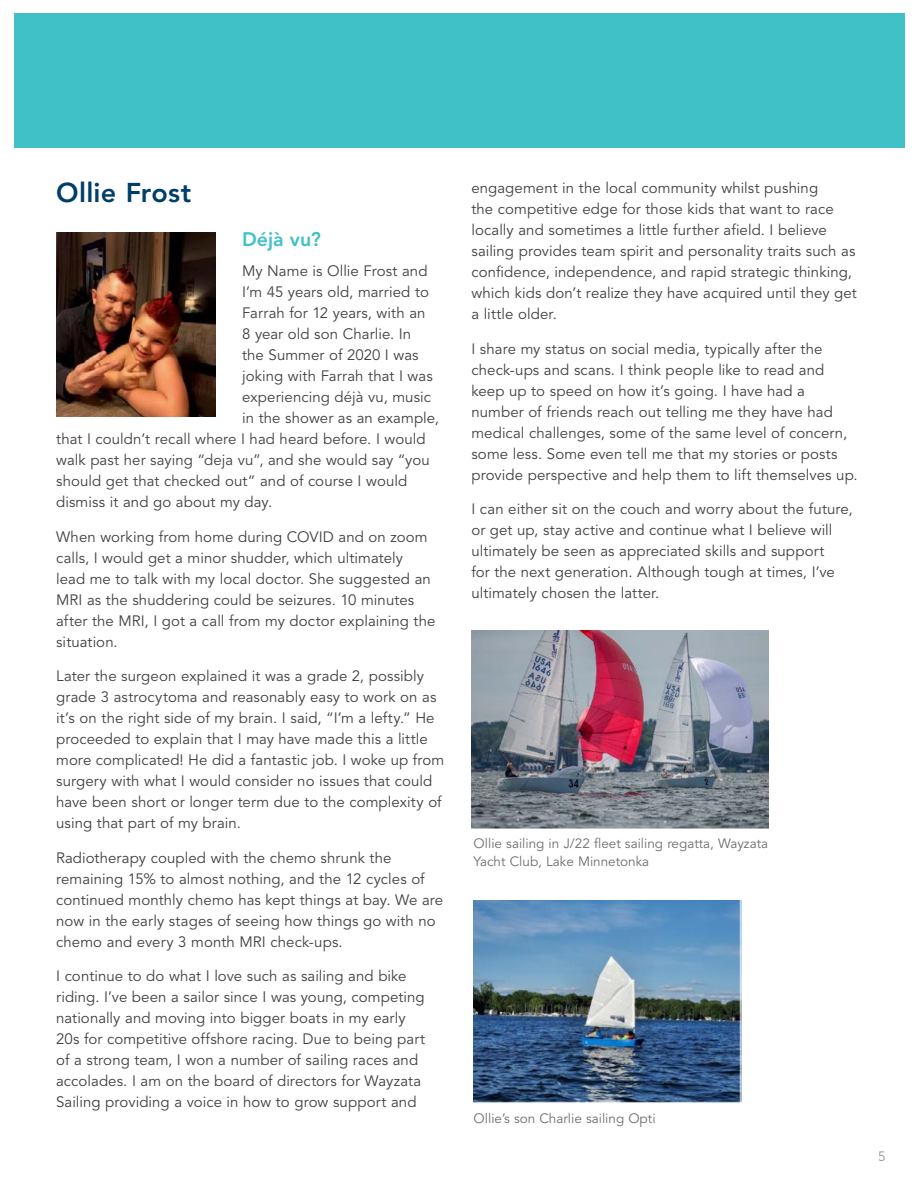
<style>
.page{position:relative;width:918px;height:1188px;background:#fff}
.page>*{position:absolute;margin:0;border:0;box-sizing:border-box;transform-origin:0 0}
.t1{font:800 27px "Avenir LT Std";letter-spacing:.01em;color:#003e6a}
.t2{font:800 19.5px "Avenir LT Std";color:#3fc1c7}
.t3{font:15px/21px "Avenir LT Std";letter-spacing:.005em;color:#414042}
.t4{font:13.5px/18px "Avenir LT Std";color:#6d6e71}
.t5{font:13.5px "Avenir LT Std";color:#939598}
</style>
<div class="page">
<div style="left:15px;top:14px;width:890px;height:134px;background:#3fc1c7"></div>
<img style="left:56px;top:233px;width:159px;height:183px">
<img style="left:474px;top:900px;width:268px;height:203px">
<img style="left:471px;top:630px;width:298px;height:199px">
<h1 class="t1" style="left:56px;top:177px;width:137px">Ollie Frost</h1>
<h2 class="t2" style="left:242px;top:228px;width:80px">Déjà vu?</h2>
<p class="t3" style="left:242px;top:261px;width:187px">My Name is Ollie Frost and</p>
<p class="t3" style="left:242px;top:282px;width:188px">I’m 45 years old, married to</p>
<p class="t3" style="left:242px;top:303px;width:185px">Farrah for 12 years, with an</p>
<p class="t3" style="left:242px;top:324px;width:171px">8 year old son Charlie. In</p>
<p class="t3" style="left:242px;top:345px;width:178px">the Summer of 2020 I was</p>
<p class="t3" style="left:242px;top:366px;width:192px">joking with Farrah that I was</p>
<p class="t3" style="left:242px;top:387px;width:190px">experiencing déjà vu, music</p>
<p class="t3" style="left:242px;top:408px;width:198px">in the shower as an example,</p>
<p class="t3" style="left:56px;top:429px;width:371px">that I couldn’t recall where I had heard before. I would</p>
<p class="t3" style="left:56px;top:450px;width:375px">walk past her saying “deja vu”, and she would say “you</p>
<p class="t3" style="left:56px;top:471px;width:353px">should get that checked out” and of course I would</p>
<p class="t3" style="left:56px;top:492px;width:218px">dismiss it and go about my day.</p>
<p class="t3" style="left:56px;top:527px;width:381px">When working from home during COVID and on zoom calls, I would get a minor shudder, which ultimately lead me to talk with my local doctor. She suggested an MRI as the shuddering could be seizures. 10 minutes after the MRI, I got a call from my doctor explaining the situation.</p>
<p class="t3" style="left:56px;top:666px;width:390px">Later the surgeon explained it was a grade 2, possibly grade 3 astrocytoma and reasonably easy to work on as it’s on the right side of my brain. I said, “I’m a lefty.” He proceeded to explain that I may have made this a little more complicated! He did a fantastic job. I woke up from surgery with what I would consider no issues that could have been short or longer term due to the complexity of using that part of my brain.</p>
<p class="t3" style="left:56px;top:848px;width:389px">Radiotherapy coupled with the chemo shrunk the remaining 15% to almost nothing, and the 12 cycles of continued monthly chemo has kept things at bay. We are now in the early stages of seeing how things go with no chemo and every 3 month MRI check-ups.</p>
<p class="t3" style="left:56px;top:966px;width:370px">I continue to do what I love such as sailing and bike riding. I’ve been a sailor since I was young, competing nationally and moving into bigger boats in my early 20s for competitive offshore racing. Due to being part of a strong team, I won a number of sailing races and accolades. I am on the board of directors for Wayzata Sailing providing a voice in how to grow support and</p>
<p class="t3" style="left:471px;top:178px;width:387px">engagement in the local community whilst pushing<br>the competitive edge for those kids that want to race locally and sometimes a little further afield. I believe sailing provides team spirit and personality traits such as confidence, independence, and rapid strategic thinking, which kids don’t realize they have acquired until they get a little older.</p>
<p class="t3" style="left:471px;top:339px;width:388px">I share my status on social media, typically after the check-ups and scans. I think people like to read and keep up to speed on how it’s going. I have had a number of friends reach out telling me they have had medical challenges, some of the same level of concern, some less. Some even tell me that my stories or posts provide perspective and help them to lift themselves up.</p>
<p class="t3" style="left:471px;top:499px;width:383px">I can either sit on the couch and worry about the future, or get up, stay active and continue what I believe will ultimately be seen as appreciated skills and support<br>for the next generation. Although tough at times, I’ve ultimately chosen the latter.</p>
<p class="t4" style="left:474px;top:835px;width:296px">Ollie sailing in J/22 fleet sailing regatta, Wayzata<br>Yacht Club, Lake Minnetonka</p>
<p class="t4" style="left:474px;top:1110px;width:183px">Ollie’s son Charlie sailing Opti</p>
<p class="t5" style="left:878px;top:1149px;width:9px">5</p>
</div>
